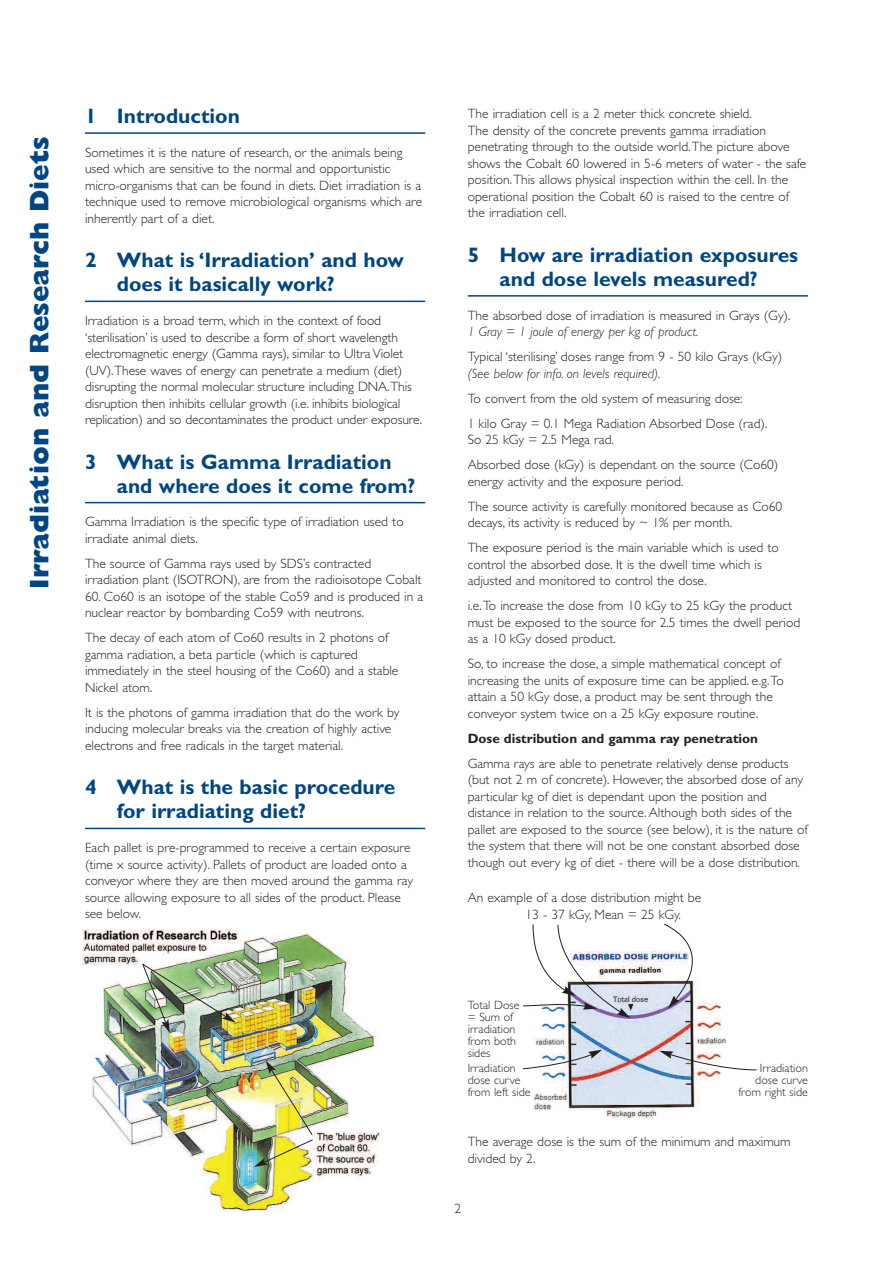
<style>
.page{position:relative;width:893px;height:1263px;background:#fff}
.page>*{position:absolute;margin:0;border:0;box-sizing:border-box;transform-origin:0 0}
.t1{font:800 27px "Gill Sans";color:#004684}
.t2{font:700 21px/24px "Gill Sans";color:#004684}
.t3{font:300 13.5px/16.5px "Gill Sans";color:#231f20}
.t4{font:italic 300 13.5px "Gill Sans";color:#231f20}
.t5{font:700 13.5px "Gill Sans";color:#231f20}
.t6{font:300 12px/12px "Gill Sans";color:#231f20}
</style>
<div class="page">
<hr style="left:85px;top:132px;width:340px;height:2px;background:#004684">
<hr style="left:85px;top:301px;width:340px;height:1px;background:#004684">
<hr style="left:85px;top:502px;width:340px;height:1px;background:#004684">
<hr style="left:85px;top:828px;width:340px;height:1px;background:#004684">
<hr style="left:468px;top:295px;width:340px;height:2px;background:#004684">
<img style="left:83px;top:929px;width:297px;height:282px">
<img style="left:533px;top:951px;width:194px;height:167px">
<svg style="left:664px;top:923px;width:42px;height:85px"></svg>
<img style="left:523px;top:924px;width:108px;height:94px">
<svg style="left:523px;top:1049px;width:79px;height:20px"></svg>
<svg style="left:659px;top:1051px;width:98px;height:20px"></svg>
<img style="left:142px;top:963px;width:94px;height:70px">
<img style="left:254px;top:1060px;width:60px;height:107px">
<h1 class="t1" style="left:29px;top:589px;width:454px;rotate:-90deg">Irradiation and Research Diets</h1>
<h2 class="t2" style="left:85px;top:106px;width:156px">1 Introduction</h2>
<p class="t3" style="left:85px;top:145px;width:339px">Sometimes it is the nature of research, or the animals being used which are sensitive to the normal and opportunistic micro-organisms that can be found in diets. Diet irradiation is a technique used to remove microbiological organisms which are inherently part of a diet.</p>
<h2 class="t2" style="left:117px;top:250px;width:288px;text-indent:-32px">2 What is ‘Irradiation’ and how does it basically work?</h2>
<p class="t3" style="left:85px;top:314px;width:339px">Irradiation is a broad term, which in the context of food ‘sterilisation’ is used to describe a form of short wavelength electromagnetic energy (Gamma rays), similar to Ultra Violet (UV).These waves of energy can penetrate a medium (diet) disrupting the normal molecular structure including DNA.This disruption then inhibits cellular growth (i.e. inhibits biological replication) and so decontaminates the product under exposure.</p>
<h2 class="t2" style="left:117px;top:451px;width:300px;text-indent:-32px">3 What is Gamma Irradiation and where does it come from?</h2>
<p class="t3" style="left:85px;top:515px;width:320px">Gamma Irradiation is the specific type of irradiation used to irradiate animal diets.</p>
<p class="t3" style="left:85px;top:556px;width:338px">The source of Gamma rays used by SDS’s contracted irradiation plant (ISOTRON), are from the radioisotope Cobalt</p>
<p class="t3" style="left:85px;top:589px;width:340px">60. Co60 is an isotope of the stable Co59 and is produced in a nuclear reactor by bombarding Co59 with neutrons.</p>
<p class="t3" style="left:85px;top:631px;width:315px">The decay of each atom of Co60 results in 2 photons of gamma radiation, a beta particle (which is captured immediately in the steel housing of the Co60) and a stable Nickel atom.</p>
<p class="t3" style="left:85px;top:705px;width:316px">It is the photons of gamma irradiation that do the work by inducing molecular breaks via the creation of highly active electrons and free radicals in the target material.</p>
<h2 class="t2" style="left:117px;top:777px;width:280px;text-indent:-32px">4 What is the basic procedure for irradiating diet?</h2>
<p class="t3" style="left:85px;top:841px;width:329px">Each pallet is pre-programmed to receive a certain exposure (time x source activity). Pallets of product are loaded onto a conveyor where they are then moved around the gamma ray source allowing exposure to all sides of the product. Please see below.</p>
<p class="t3" style="left:468px;top:107px;width:340px">The irradiation cell is a 2 meter thick concrete shield.<br>The density of the concrete prevents gamma irradiation penetrating through to the outside world.The picture above shows the Cobalt 60 lowered in 5-6 meters of water - the safe position.This allows physical inspection within the cell. In the operational position the Cobalt 60 is raised to the centre of the irradiation cell.</p>
<h2 class="t2" style="left:468px;top:245px;width:332px;text-align:center">5 How are irradiation exposures and dose levels measured?</h2>
<p class="t3" style="left:468px;top:308px;width:324px">The absorbed dose of irradiation is measured in Grays (Gy).</p>
<p class="t4" style="left:468px;top:326px;width:232px">1 Gray = 1 joule of energy per kg of product.</p>
<p class="t3" style="left:468px;top:350px;width:316px">Typical ‘sterilising’ doses range from 9 - 50 kilo Grays (kGy)</p>
<p class="t4" style="left:468px;top:368px;width:194px">(See below for info. on levels required).</p>
<p class="t3" style="left:468px;top:387px;width:301px;line-height:25px">To convert from the old system of measuring dose:<br>1 kilo Gray = 0.1 Mega Radiation Absorbed Dose (rad).</p>
<p class="t3" style="left:468px;top:428px;width:312px;line-height:25px">So 25 kGy = 2.5 Mega rad.<br>Absorbed dose (kGy) is dependant on the source (Co60)</p>
<p class="t3" style="left:468px;top:470px;width:316px;line-height:25px">energy activity and the exposure period.<br>The source activity is carefully monitored because as Co60</p>
<p class="t3" style="left:468px;top:511px;width:313px;line-height:25px">decays, its activity is reduced by ~ 1% per month.<br>The exposure period is the main variable which is used to</p>
<p class="t3" style="left:468px;top:557px;width:296px">control the absorbed dose. It is the dwell time which is adjusted and monitored to control the dose.</p>
<p class="t3" style="left:468px;top:599px;width:334px">i.e.To increase the dose from 10 kGy to 25 kGy the product must be exposed to the source for 2.5 times the dwell period as a 10 kGy dosed product.</p>
<p class="t3" style="left:468px;top:657px;width:317px">So, to increase the dose, a simple mathematical concept of increasing the units of exposure time can be applied. e.g.To attain a 50 kGy dose, a product may be sent through the conveyor system twice on a 25 kGy exposure routine.</p>
<p class="t5" style="left:468px;top:733px;width:292px">Dose distribution and gamma ray penetration</p>
<p class="t3" style="left:468px;top:756px;width:341px">Gamma rays are able to penetrate relatively dense products (but not 2 m of concrete). However, the absorbed dose of any particular kg of diet is dependant upon the position and distance in relation to the source. Although both sides of the pallet are exposed to the source (see below), it is the nature of the system that there will not be one constant absorbed dose though out every kg of diet - there will be a dose distribution.</p>
<p class="t3" style="left:525px;top:891px;width:177px;text-indent:-58px">An example of a dose distribution might be<br>13 - 37 kGy, Mean = 25 kGy.</p>
<p class="t6" style="left:468px;top:1000px;width:53px">Total Dose = Sum of irradiation from both sides</p>
<p class="t6" style="left:468px;top:1063px;width:64px">Irradiation dose curve from left side</p>
<p class="t6" style="left:738px;top:1063px;width:71px;text-align:right">Irradiation dose curve from right side</p>
<p class="t3" style="left:468px;top:1135px;width:324px">The average dose is the sum of the minimum and maximum divided by 2.</p>
<p class="t3" style="left:454px;top:1201px;width:8px">2</p>
</div>
